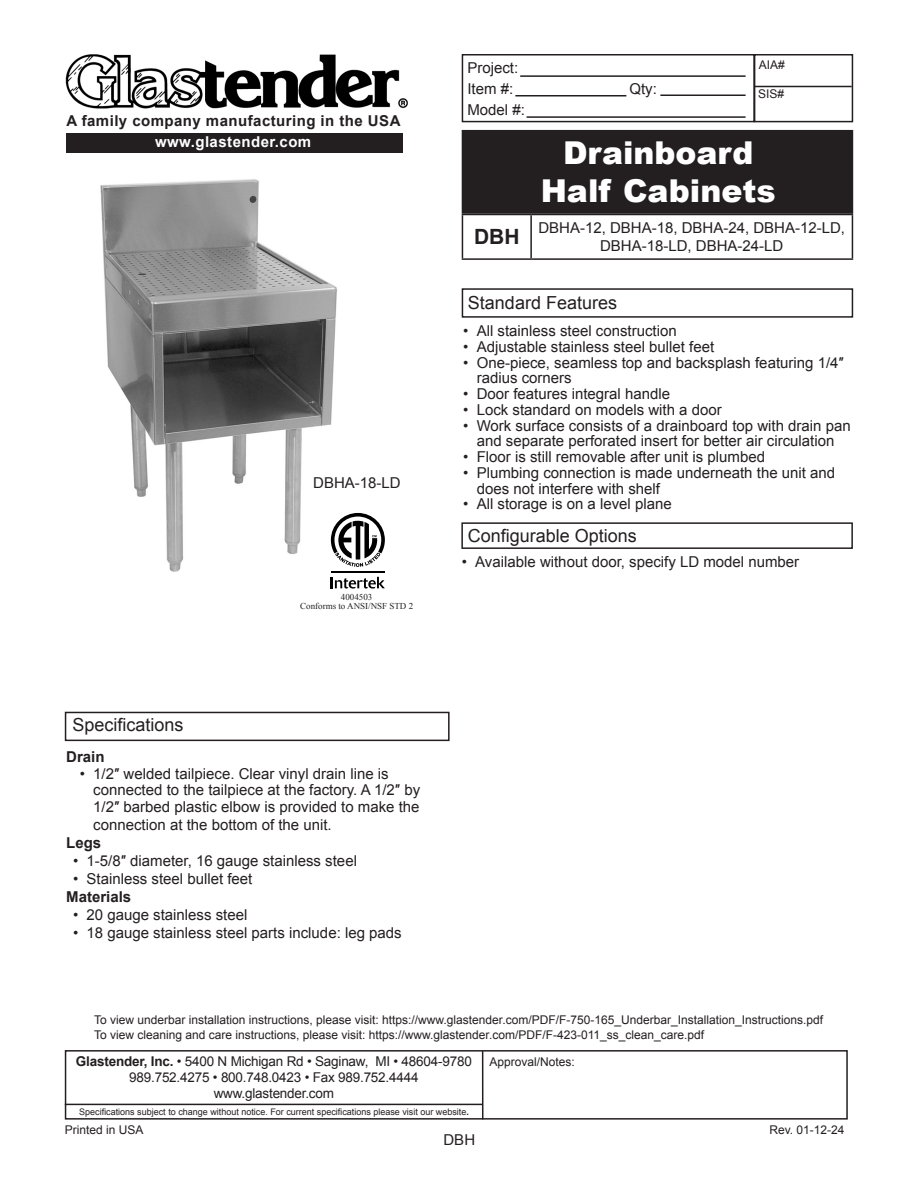
<style>
.page{position:relative;width:918px;height:1188px;background:#fff}
.page>*{position:absolute;margin:0;border:0;box-sizing:border-box;transform-origin:0 0}
.t1{font:900 31.5px "Arial";color:#fff}
.t2{font:700 21px "Arial";color:#231f20}
.t3{font:18px "Arial";color:#231f20}
.t4{font:15px/15.8px "Arial";color:#231f20}
.t5{font:700 15px "Arial";letter-spacing:.03em;color:#231f20}
.t6{font:700 15px "Arial";letter-spacing:.03em;color:#fff}
.t7{font:700 15px "Arial";color:#231f20}
.t8{font:13.5px/16.2px "Arial";letter-spacing:-.015em;color:#231f20;text-align:center}
.t9{font:12px "Arial";color:#231f20}
.t10{font:9px "Arial";color:#231f20}
.t11{font:9px "Times New Roman";color:#231f20}
.s1{font-weight:700}
</style>
<div class="page">
<div style="left:462px;top:131px;width:390px;height:82px;background:#231f20"></div>
<div style="left:462px;top:130px;width:391px;height:84px;border:2px solid #231f20"></div>
<div style="left:65px;top:1050px;width:783px;height:70px;border:2px solid #231f20"></div>
<hr style="left:482px;top:1051px;width:1px;height:68px;background:#231f20">
<hr style="left:65px;top:1104px;width:418px;height:1px;background:#231f20">
<div style="left:462px;top:54px;width:293px;height:68px;border:2px solid #231f20"></div>
<hr style="left:520px;top:75px;width:226px;height:2px;background:#231f20">
<hr style="left:515px;top:95px;width:111px;height:1px;background:#231f20">
<hr style="left:660px;top:94px;width:86px;height:2px;background:#231f20">
<hr style="left:527px;top:116px;width:219px;height:2px;background:#231f20">
<div style="left:754px;top:54px;width:99px;height:68px;border:2px solid #231f20"></div>
<hr style="left:754px;top:86px;width:98px;height:1px;background:#231f20">
<img style="left:65px;top:54px;width:343px;height:55px">
<div style="left:66px;top:133px;width:337px;height:20px;background:#231f20"></div>
<img style="left:100px;top:179px;width:243px;height:394px">
<svg style="left:331px;top:577px;width:54px;height:12px"></svg>
<hr style="left:331px;top:571px;width:54px;height:1px;background:#000">
<svg style="left:331px;top:513px;width:54px;height:54px"></svg>
<div style="left:65px;top:712px;width:385px;height:29px;border:2px solid #231f20"></div>
<div style="left:462px;top:288px;width:391px;height:30px;border:2px solid #231f20"></div>
<hr style="left:462px;top:214px;width:69px;height:1px;background:#231f20">
<hr style="left:462px;top:215px;width:1px;height:43px;background:#231f20">
<hr style="left:531px;top:214px;width:322px;height:1px;background:#231f20">
<hr style="left:530px;top:215px;width:2px;height:43px;background:#231f20">
<hr style="left:852px;top:215px;width:1px;height:43px;background:#231f20">
<hr style="left:462px;top:258px;width:69px;height:2px;background:#231f20">
<hr style="left:531px;top:258px;width:322px;height:2px;background:#231f20">
<div style="left:461px;top:522px;width:392px;height:27px;border:2px solid #231f20"></div>
<p class="t4" style="left:467px;top:57px;width:52px;line-height:21px">Project:<br>Item #:</p>
<p class="t4" style="left:629px;top:81px;width:29px">Qty:</p>
<p class="t9" style="left:759px;top:57px;width:28px">AIA#</p>
<p class="t9" style="left:758px;top:86px;width:28px">SIS#</p>
<p class="t4" style="left:467px;top:102px;width:59px">Model #:</p>
<p class="t5" style="left:66px;top:110px;width:336px">A family company manufacturing in the USA</p>
<p class="t6" style="left:155px;top:131px;width:158px">www.glastender.com</p>
<p class="t1" style="left:563px;top:130px;width:192px">Drainboard</p>
<p class="t1" style="left:541px;top:168px;width:236px">Half Cabinets</p>
<p class="t4" style="left:313px;top:475px;width:89px">DBHA-18-LD</p>
<p class="t11" style="left:341px;top:591px;width:33px">4004503</p>
<p class="t11" style="left:300px;top:600px;width:115px">Conforms to ANSI/NSF STD 2</p>
<p class="t2" style="left:474px;top:223px;width:47px">DBH</p>
<p class="t4" style="left:538px;top:219px;width:308px;line-height:18px;text-align:center">DBHA-12, DBHA-18, DBHA-24, DBHA-12-LD,<br>DBHA-18-LD, DBHA-24-LD</p>
<p class="t3" style="left:468px;top:291px;width:151px">Standard Features</p>
<p class="t4" style="left:463px;top:323px;width:215px">• All stainless steel construction</p>
<p class="t4" style="left:463px;top:339px;width:253px">• Adjustable stainless steel bullet feet</p>
<p class="t4" style="left:477px;top:355px;width:369px;text-indent:-14px">• One-piece, seamless top and backsplash featuring 1/4″ radius corners</p>
<p class="t4" style="left:463px;top:386px;width:208px">• Door features integral handle</p>
<p class="t4" style="left:463px;top:402px;width:260px">• Lock standard on models with a door</p>
<p class="t4" style="left:463px;top:418px;width:389px;text-align:center">• Work surface consists of a drainboard top with drain pan and separate perforated insert for better air circulation</p>
<p class="t4" style="left:463px;top:449px;width:303px">• Floor is still removable after unit is plumbed</p>
<p class="t4" style="left:477px;top:465px;width:360px;text-indent:-14px">• Plumbing connection is made underneath the unit and does not interfere with shelf</p>
<p class="t4" style="left:463px;top:496px;width:210px">• All storage is on a level plane</p>
<p class="t3" style="left:468px;top:524px;width:171px">Configurable Options</p>
<p class="t4" style="left:462px;top:554px;width:339px">• Available without door, specify LD model number</p>
<p class="t3" style="left:73px;top:713px;width:113px">Specifications</p>
<p class="t5" style="left:66px;top:747px;width:40px">Drain</p>
<p class="t4" style="left:93px;top:765px;width:328px;line-height:16.5px;text-indent:-14px">• 1/2″ welded tailpiece. Clear vinyl drain line is connected to the tailpiece at the factory. A 1/2″ by<br>1/2″ barbed plastic elbow is provided to make the</p>
<p class="t4" style="left:93px;top:817px;width:240px">connection at the bottom of the unit.</p>
<p class="t5" style="left:66px;top:832px;width:37px">Legs</p>
<p class="t4" style="left:73px;top:853px;width:285px">• 1-5/8″ diameter, 16 gauge stainless steel</p>
<p class="t4" style="left:73px;top:871px;width:181px">• Stainless steel bullet feet</p>
<p class="t7" style="left:66px;top:886px;width:67px">Materials</p>
<p class="t4" style="left:73px;top:907px;width:176px">• 20 gauge stainless steel</p>
<p class="t4" style="left:73px;top:925px;width:330px">• 18 gauge stainless steel parts include: leg pads</p>
<p class="t9" style="left:94px;top:1012px;width:731px">To view underbar installation instructions, please visit: https://www.glastender.com/PDF/F-750-165_Underbar_Installation_Instructions.pdf</p>
<p class="t9" style="left:94px;top:1027px;width:612px">To view cleaning and care instructions, please visit: https://www.glastender.com/PDF/F-423-011_ss_clean_care.pdf</p>
<p class="t8" style="left:76px;top:1053px;width:397px"><span class="s1">Glastender, Inc.</span> • 5400 N Michigan Rd • Saginaw, MI • 48604-9780<br>989.752.4275 • 800.748.0423 • Fax 989.752.4444 www.glastender.com</p>
<p class="t9" style="left:490px;top:1054px;width:87px">Approval/Notes:</p>
<p class="t10" style="left:79px;top:1106px;width:391px">Specifications subject to change without notice. For current specifications please visit our website<span class="s1">.</span></p>
<p class="t9" style="left:65px;top:1122px;width:80px">Printed in USA</p>
<p class="t4" style="left:443px;top:1132px;width:33px">DBH</p>
<p class="t9" style="left:769px;top:1122px;width:77px">Rev. 01-12-24</p>
</div>
